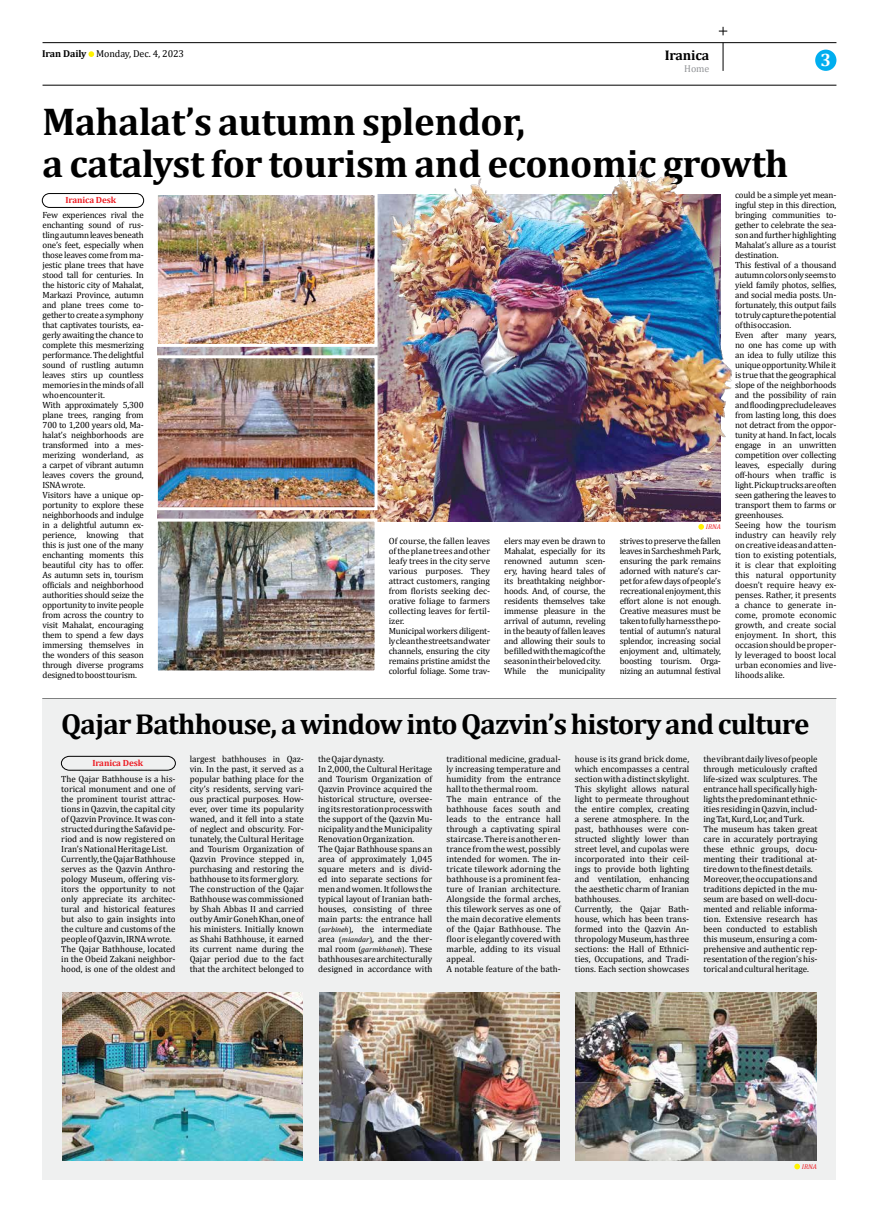
<style>
.page{position:relative;width:879px;height:1219px;background:#fff}
.page>*{position:absolute;margin:0;border:0;box-sizing:border-box;transform-origin:0 0}
.t1{font:700 39px/42.5px "Cambria";letter-spacing:-.01em;color:#000}
.t2{font:700 29px "Cambria";letter-spacing:-.025em;color:#000}
.t3{font:700 18px "Cambria";color:#fff}
.t4{font:700 14px "Cambria";letter-spacing:-.01em;color:#000}
.t5{font:10px "Cambria";letter-spacing:-.01em;color:#000}
.t6{font:10px "Cambria";color:#939598}
.t7{font:9px/10px "Cambria";color:#000}
.t8{font:9px/10px "Cambria";letter-spacing:-.02em;color:#000}
.t9{font:700 9px "Cambria";letter-spacing:-.01em;color:#ed1d24}
.t10{font:italic 6.9px "Cambria";color:#ed1d24}
.s1{font-weight:700}
.s2{font-size:7.7px}
.s3{font-style:italic;font-size:7.7px}
</style>
<div class="page">
<svg style="left:723px;top:43px;width:1px;height:28px"></svg>
<hr style="left:43px;top:42px;width:793px;height:1px;background:#000">
<hr style="left:43px;top:85px;width:793px;height:1px;background:#000">
<div style="left:815px;top:50px;width:21px;height:21px;background:#00aeef;border-radius:50%"></div>
<svg style="left:88px;top:51px;width:6px;height:6px"></svg>
<div style="left:43px;top:698px;width:793px;height:482px;background:#eff0f0"></div>
<hr style="left:42px;top:698px;width:794px;height:1px;background:#000">
<img style="left:159px;top:523px;width:214px;height:146px">
<div style="left:155px;top:519px;width:222px;height:154px;border:3px solid #fff"></div>
<svg style="left:42px;top:193px;width:97px;height:15px"></svg>
<img style="left:62px;top:992px;width:241px;height:168px">
<img style="left:319px;top:992px;width:241px;height:168px">
<img style="left:576px;top:992px;width:240px;height:168px">
<svg style="left:61px;top:756px;width:115px;height:14px"></svg>
<svg style="left:794px;top:1164px;width:6px;height:5px"></svg>
<svg style="left:698px;top:524px;width:6px;height:6px"></svg>
<img style="left:139px;top:165px;width:593px;height:356px">
<img style="left:159px;top:359px;width:214px;height:147px">
<div style="left:155px;top:355px;width:222px;height:155px;border:3px solid #fff"></div>
<img style="left:159px;top:196px;width:214px;height:147px">
<div style="left:155px;top:192px;width:222px;height:155px;border:3px solid #fff"></div>
<svg style="left:719px;top:27px;width:8px;height:8px"></svg>
<p class="t5" style="left:42px;top:50px;width:143px"><span class="s1">Iran Daily</span> Monday, Dec. 4, 2023</p>
<h3 class="t4" style="left:664px;top:50px;width:46px">Iranica</h3>
<p class="t6" style="left:684px;top:65px;width:27px">Home</p>
<h1 class="t1" style="left:43px;top:104px;width:747px">Mahalat’s autumn splendor,<br>a catalyst for tourism and economic growth</h1>
<h3 class="t3" style="left:820px;top:54px;width:12px">3</h3>
<p class="t9" style="left:65px;top:197px;width:52px">Iranica Desk</p>
<p class="t8" style="left:43px;top:211px;width:103px">Few experiences rival the enchanting sound of rus&shy;tling autumn leaves beneath one’s feet, especially when those leaves come from ma&shy;jestic plane trees that have stood tall for centuries. In the historic city of Mahalat,<br>Markazi Province, autumn and plane trees come to&shy;gether to create a symphony that captivates tourists, ea&shy;gerly awaiting the chance to complete this mesmerizing performance. The delightful sound of rustling autumn leaves stirs up countless memories in the minds of all who encounter it.<br>With approximately 5,300 plane trees, ranging from<br>700 to 1,200 years old, Ma&shy;halat’s neighborhoods are transformed into a mes&shy;merizing wonderland, as a carpet of vibrant autumn leaves covers the ground,<br>ISNA wrote.<br>Visitors have a unique op&shy;portunity to explore these neighborhoods and indulge in a delightful autumn ex&shy;perience, knowing that this is just one of the many enchanting moments this beautiful city has to offer.<br>As autumn sets in, tourism officials and neighborhood authorities should seize the opportunity to invite people from across the country to visit Mahalat, encouraging them to spend a few days immersing themselves in the wonders of this season through diverse programs designed to boost tourism.</p>
<p class="t10" style="left:706px;top:525px;width:17px">IRNA</p>
<p class="t7" style="left:389px;top:537px;width:103px">Of course, the fallen leaves of the plane trees and other leafy trees in the city serve various purposes. They attract customers, ranging from florists seeking dec&shy;orative foliage to farmers collecting leaves for fertil&shy;izer.<br>Municipal workers diligent&shy;ly clean the streets and water channels, ensuring the city remains pristine amidst the colorful foliage. Some trav-</p>
<p class="t8" style="left:504px;top:537px;width:103px">elers may even be drawn to<br>Mahalat, especially for its renowned autumn scen&shy;ery, having heard tales of its breathtaking neighbor&shy;hoods. And, of course, the residents themselves take immense pleasure in the arrival of autumn, reveling in the beauty of fallen leaves and allowing their souls to be filled with the magic of the season in their beloved city.<br>While the municipality</p>
<p class="t7" style="left:620px;top:537px;width:103px;text-align:justify">strives to preserve the fallen leaves in Sarcheshmeh Park, ensuring the park remains adorned with nature’s car&shy;pet for a few days of people’s recreational enjoyment, this effort alone is not enough.<br>Creative measures must be taken to fully harness the po&shy;tential of autumn’s natural splendor, increasing social enjoyment and, ultimately, boosting tourism. Orga&shy;nizing an autumnal festival</p>
<p class="t8" style="left:735px;top:191px;width:103px">could be a simple yet mean&shy;ingful step in this direction, bringing communities to&shy;gether to celebrate the sea&shy;son and further highlighting<br>Mahalat’s allure as a tourist destination.<br>This festival of a thousand autumn colors only seems to yield family photos, selfies, and social media posts. Un&shy;fortunately, this output fails to truly capture the potential of this occasion.<br>Even after many years, no one has come up with an idea to fully utilize this unique opportunity. While it is true that the geographical slope of the neighborhoods and the possibility of rain and flooding preclude leaves from lasting long, this does not detract from the oppor&shy;tunity at hand. In fact, locals engage in an unwritten competition over collecting leaves, especially during off-hours when traffic is light. Pickup trucks are often seen gathering the leaves to transport them to farms or greenhouses.<br>Seeing how the tourism industry can heavily rely on creative ideas and atten&shy;tion to existing potentials, it is clear that exploiting this natural opportunity doesn’t require heavy ex&shy;penses. Rather, it presents a chance to generate in&shy;come, promote economic growth, and create social enjoyment. In short, this occasion should be proper&shy;ly leveraged to boost local urban economies and live&shy;lihoods alike.</p>
<h2 class="t2" style="left:61px;top:714px;width:750px">Qajar Bathhouse, a window into Qazvin’s history and culture</h2>
<p class="t9" style="left:92px;top:760px;width:52px">Iranica Desk</p>
<p class="t7" style="left:61px;top:775px;width:116px">The Qajar Bathhouse is a his&shy;torical monument and one of the prominent tourist attrac&shy;tions in Qazvin, the capital city of Qazvin Province. It was con&shy;structed during the Safavid pe&shy;riod and is now registered on<br>Iran’s National Heritage List.<br>Currently, the Qajar Bathhouse serves as the Qazvin Anthro&shy;pology Museum, offering vis&shy;itors the opportunity to not only appreciate its architec&shy;tural and historical features but also to gain insights into the culture and customs of the people of Qazvin, IRNA wrote.<br>The Qajar Bathhouse, located in the Obeid Zakani neighbor&shy;hood, is one of the oldest and</p>
<p class="t7" style="left:190px;top:755px;width:116px">largest bathhouses in Qaz&shy;vin. In the past, it served as a popular bathing place for the city’s residents, serving vari&shy;ous practical purposes. How&shy;ever, over time its popularity waned, and it fell into a state of neglect and obscurity. For&shy;tunately, the Cultural Heritage and Tourism Organization of<br>Qazvin Province stepped in, purchasing and restoring the bathhouse to its former glory.<br>The construction of the Qajar<br>Bathhouse was commissioned by Shah Abbas II and carried out by Amir Goneh Khan, one of his ministers. Initially known as Shahi Bathhouse, it earned its current name during the<br>Qajar period due to the fact that the architect belonged to</p>
<p class="t7" style="left:318px;top:755px;width:116px">the Qajar dynasty.<br>In 2,000, the Cultural Heritage and Tourism Organization of<br>Qazvin Province acquired the historical structure, oversee&shy;ing its restoration process with the support of the Qazvin Mu&shy;nicipality and the Municipality<br>Renovation Organization.<br>The Qajar Bathhouse spans an area of approximately 1,045 square meters and is divid&shy;ed into separate sections for men and women. It follows the typical layout of Iranian bath&shy;houses, consisting of three main parts: the entrance hall <span class="s2">(</span><span class="s3">sarbineh</span><span class="s2">)</span>, the intermediate area <span class="s2">(</span><span class="s3">miandar</span><span class="s2">)</span>, and the ther&shy;mal room <span class="s2">(</span><span class="s3">garmkhaneh</span><span class="s2">)</span>. These bathhouses are architecturally designed in accordance with</p>
<p class="t7" style="left:446px;top:755px;width:116px">traditional medicine, gradual&shy;ly increasing temperature and humidity from the entrance hall to the thermal room.<br>The main entrance of the bathhouse faces south and leads to the entrance hall through a captivating spiral staircase. There is another en&shy;trance from the west, possibly intended for women. The in&shy;tricate tilework adorning the bathhouse is a prominent fea&shy;ture of Iranian architecture.<br>Alongside the formal arches, this tilework serves as one of the main decorative elements of the Qajar Bathhouse. The floor is elegantly covered with marble, adding to its visual appeal.<br>A notable feature of the bath-</p>
<p class="t7" style="left:575px;top:755px;width:116px">house is its grand brick dome, which encompasses a central section with a distinct skylight.<br>This skylight allows natural light to permeate throughout the entire complex, creating a serene atmosphere. In the past, bathhouses were con&shy;structed slightly lower than street level, and cupolas were incorporated into their ceil&shy;ings to provide both lighting and ventilation, enhancing the aesthetic charm of Iranian bathhouses.<br>Currently, the Qajar Bath&shy;house, which has been trans&shy;formed into the Qazvin An&shy;thropology Museum, has three sections: the Hall of Ethnici&shy;ties, Occupations, and Tradi&shy;tions. Each section showcases</p>
<p class="t7" style="left:703px;top:755px;width:116px">the vibrant daily lives of people through meticulously crafted life-sized wax sculptures. The entrance hall specifically high&shy;lights the predominant ethnic&shy;ities residing in Qazvin, includ&shy;ing Tat, Kurd, Lor, and Turk.<br>The museum has taken great care in accurately portraying these ethnic groups, docu&shy;menting their traditional at&shy;tire down to the finest details.<br>Moreover, the occupations and traditions depicted in the mu&shy;seum are based on well-docu&shy;mented and reliable informa&shy;tion. Extensive research has been conducted to establish this museum, ensuring a com&shy;prehensive and authentic rep&shy;resentation of the region’s his&shy;torical and cultural heritage.</p>
<p class="t10" style="left:802px;top:1164px;width:17px">IRNA</p>
</div>
